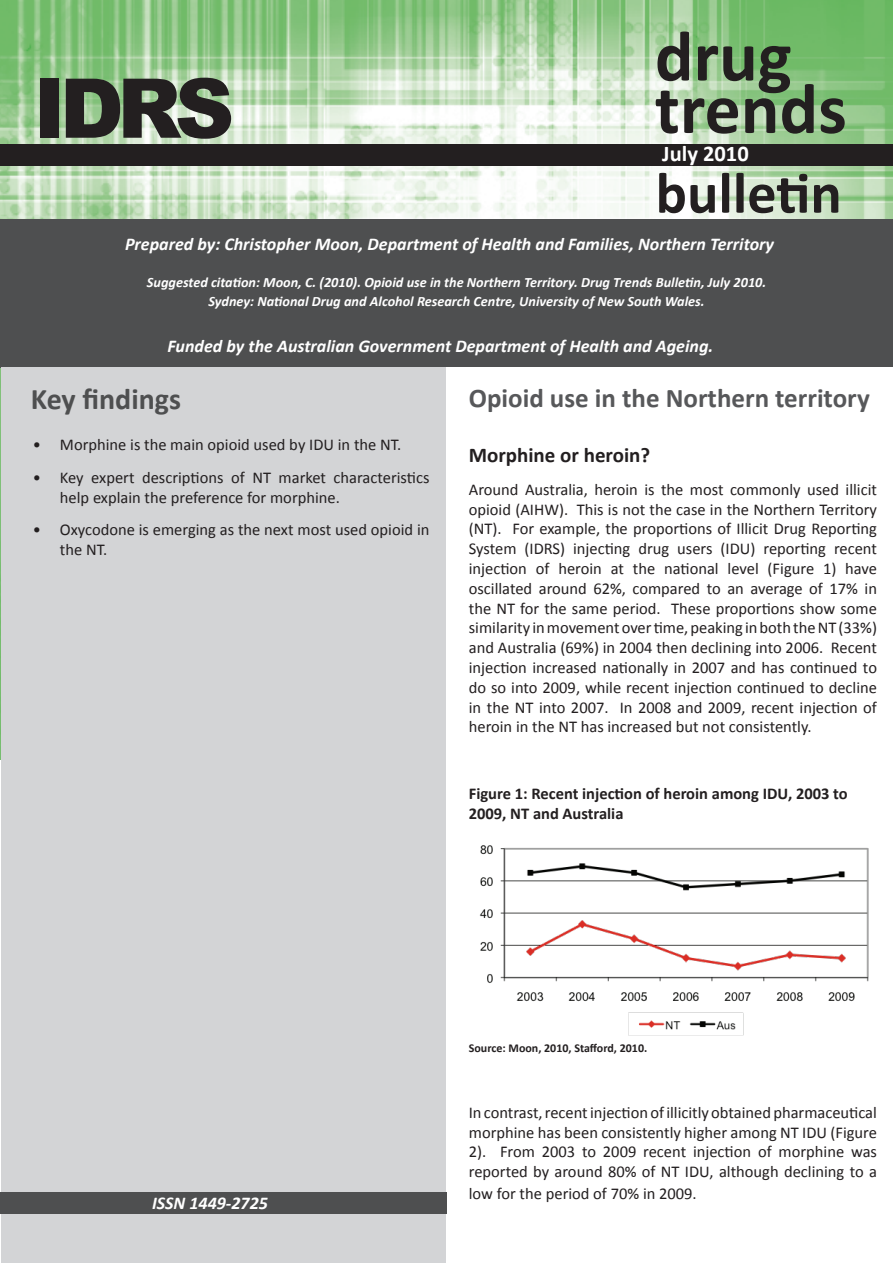
<style>
.page{position:relative;width:893px;height:1263px;background:#fff}
.page>*{position:absolute;margin:0;border:0;box-sizing:border-box;transform-origin:0 0}
.t1{font:900 82.5px "Arial";color:#231f20}
.t2{font:700 72px/52.5px "Calibri";color:#231f20}
.t3{font:700 58.5px "Calibri";color:#231f20}
.t4{font:700 30px "Calibri";color:#4e4f50}
.t5{font:700 27px "Calibri";color:#57585a}
.t6{font:700 22.5px "Calibri";color:#fff}
.t7{font:700 21px "Calibri";color:#231f20}
.t8{font:italic 700 18px "Calibri";color:#fff}
.t9{font:16.5px/19.8px "Calibri";color:#231f20;text-align:justify}
.t10{font:700 16.5px/19.8px "Calibri";color:#231f20}
.t11{font:italic 700 14.25px/18.5px "Calibri";color:#fff;text-align:center}
.t12{font:700 12px "Calibri";color:#231f20}
</style>
<div class="page">
<img style="left:0;top:0;width:893px;height:759px">
<div style="left:0;top:219px;width:893px;height:149px;background:#4e4f50"></div>
<div style="left:0;top:145px;width:893px;height:21px;background:#231f20"></div>
<div style="left:1px;top:368px;width:447px;height:895px;background:#d3d4d6"></div>
<div style="left:447px;top:368px;width:446px;height:895px;background:#fff"></div>
<div style="left:0;top:1193px;width:447px;height:21px;background:#4e4f50"></div>
<img style="left:479px;top:845px;width:390px;height:191px">
<h1 class="t1" style="left:34px;top:48px;width:202px">IDRS</h1>
<h2 class="t2" style="left:655px;top:27px;width:194px">drug trends</h2>
<h3 class="t3" style="left:656px;top:157px;width:188px">bulletin</h3>
<h3 class="t6" style="left:662px;top:140px;width:88px">July 2010</h3>
<p class="t8" style="left:125px;top:232px;width:651px">Prepared by: Christopher Moon, Department of Health and Families, Northern Territory</p>
<p class="t11" style="left:147px;top:272px;width:621px">Suggested citation: Moon, C. (2010). Opioid use in the Northern Territory. Drug Trends Bulletin, July 2010.<br>Sydney: National Drug and Alcohol Research Centre, University of New South Wales.</p>
<p class="t8" style="left:168px;top:335px;width:547px">Funded by the Australian Government Department of Health and Ageing.</p>
<h3 class="t4" style="left:31px;top:381px;width:152px">Key findings</h3>
<p class="t9" style="left:33px;top:434px;width:370px">• Morphine is the main opioid used by IDU in the NT.</p>
<p class="t9" style="left:60px;top:467px;width:371px;text-indent:-27px">• Key expert descriptions of NT market characteristics help explain the preference for morphine.</p>
<p class="t9" style="left:60px;top:519px;width:371px;text-indent:-27px">• Oxycodone is emerging as the next most used opioid in the NT.</p>
<h3 class="t5" style="left:469px;top:381px;width:402px">Opioid use in the Northern territory</h3>
<p class="t7" style="left:469px;top:442px;width:183px">Morphine or heroin?</p>
<p class="t9" style="left:469px;top:479px;width:410px">Around Australia, heroin is the most commonly used illicit opioid (AIHW). This is not the case in the Northern Territory (NT). For example, the proportions of Illicit Drug Reporting System (IDRS) injecting drug users (IDU) reporting recent injection of heroin at the national level (Figure 1) have oscillated around 62%, compared to an average of 17% in the NT for the same period. These proportions show some similarity in movement over time, peaking in both the NT (33%) and Australia (69%) in 2004 then declining into 2006. Recent injection increased nationally in 2007 and has continued to do so into 2009, while recent injection continued to decline in the NT into 2007. In 2008 and 2009, recent injection of heroin in the NT has increased but not consistently.</p>
<p class="t10" style="left:469px;top:783px;width:380px">Figure 1: Recent injection of heroin among IDU, 2003 to<br>2009, NT and Australia</p>
<p class="t8" style="left:152px;top:1192px;width:117px">ISSN 1449-2725</p>
<p class="t12" style="left:469px;top:1041px;width:180px">Source: Moon, 2010, Stafford, 2010.</p>
<p class="t9" style="left:469px;top:1102px;width:410px">In contrast, recent injection of illicitly obtained pharmaceutical morphine has been consistently higher among NT IDU (Figure 2). From 2003 to 2009 recent injection of morphine was reported by around 80% of NT IDU, although declining to a</p>
<p class="t9" style="left:469px;top:1183px;width:229px">low for the period of 70% in 2009.</p>
</div>
